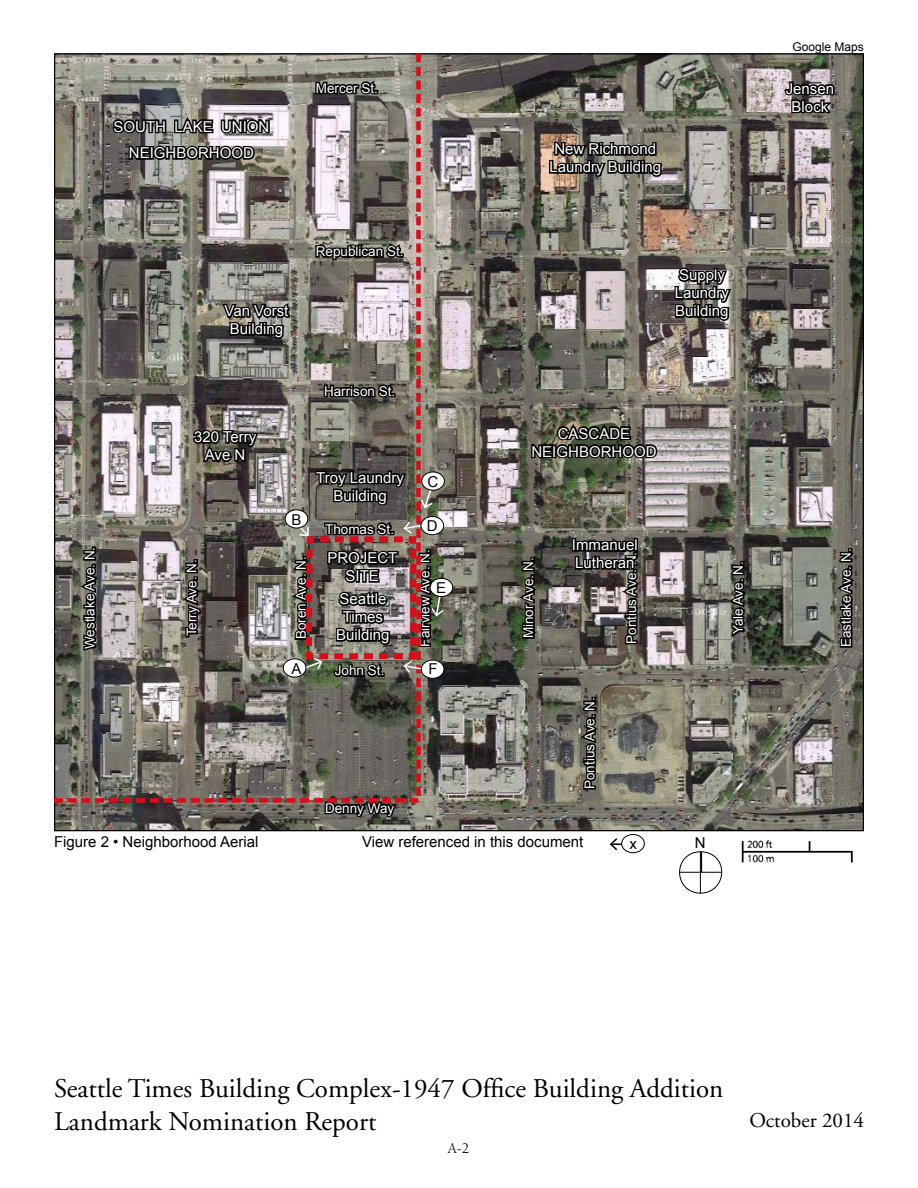
<style>
.page{position:relative;width:918px;height:1188px;background:#fff}
.page>*{position:absolute;margin:0;border:0;box-sizing:border-box;transform-origin:0 0}
.t1{font:27px/32.4px "Adobe Garamond";color:#000}
.t2{font:21px "Adobe Garamond Pro";color:#000}
.t3{font:15px/18px "Arial";color:#fff;text-align:center}
.t4{font:15px "Arial";color:#000}
.t5{font:15px "Berkeley";color:#000}
.t6{font:13.5px "Arial";color:#fff}
.t7{font:12px "Arial";color:#000}
</style>
<div class="page">
<div style="left:679px;top:851px;width:43px;height:43px;border:1px solid #000;border-radius:50%"></div>
<hr style="left:700px;top:851px;width:1px;height:42px;background:#000">
<hr style="left:680px;top:872px;width:42px;height:1px;background:#000">
<svg style="left:701px;top:852px;width:1px;height:20px"></svg>
<img style="left:741px;top:840px;width:112px;height:23px">
<img style="left:445px;top:55px;width:417px;height:774px">
<svg style="left:430px;top:578px;width:23px;height:19px"></svg>
<div style="left:430px;top:578px;width:23px;height:19px;border:1px solid #000;border-radius:50%"></div>
<svg style="left:507px;top:557px;width:36px;height:83px;background:#3f4236"></svg>
<svg style="left:722px;top:561px;width:31px;height:113px;background:#5a5c53"></svg>
<svg style="left:830px;top:548px;width:31px;height:138px;background:#56564e"></svg>
<svg style="left:573px;top:697px;width:31px;height:122px;background:#5e5c51"></svg>
<svg style="left:530px;top:416px;width:129px;height:48px;background:#47473d"></svg>
<div style="left:572px;top:538px;width:4px;height:14px;border:3px solid #000"></div>
<svg style="left:573px;top:518px;width:73px;height:156px;background:#57524c"></svg>
<img style="left:548px;top:136px;width:116px;height:47px">
<svg style="left:783px;top:80px;width:53px;height:36px;background:#4b4747"></svg>
<svg style="left:673px;top:248px;width:60px;height:75px;background:#55524d"></svg>
<svg style="left:54px;top:53px;width:391px;height:776px;background:#7c7570"></svg>
<div style="left:421px;top:660px;width:23px;height:18px;background:#fff;border-radius:50%"></div>
<div style="left:421px;top:660px;width:23px;height:19px;border:1px solid #000;border-radius:50%"></div>
<div style="left:621px;top:834px;width:24px;height:19px;border:1px solid #000;border-radius:50%"></div>
<svg style="left:609px;top:838px;width:13px;height:13px"></svg>
<p class="t3" style="left:114px;top:113px;width:157px;line-height:26.5px">SOUTH LAKE UNION<br>NEIGHBORHOOD</p>
<p class="t6" style="left:316px;top:79px;width:64px">Mercer St.</p>
<p class="t3" style="left:549px;top:140px;width:113px">New Richmond<br>Laundry Building</p>
<p class="t6" style="left:81px;top:649px;width:104px;rotate:-90deg">Westlake Ave. N.</p>
<p class="t3" style="left:225px;top:302px;width:65px">Van Vorst<br>Building</p>
<p class="t6" style="left:316px;top:243px;width:89px">Republican St.</p>
<p class="t3" style="left:675px;top:266px;width:56px;text-align:left">Supply<br>Laundry<br>Building</p>
<p class="t6" style="left:324px;top:382px;width:73px">Harrison St.</p>
<p class="t3" style="left:194px;top:428px;width:64px">320 Terry<br>Ave N</p>
<p class="t3" style="left:531px;top:424px;width:127px">CASCADE<br>NEIGHBORHOOD</p>
<p class="t4" style="left:291px;top:509px;width:12px">B</p>
<p class="t3" style="left:316px;top:469px;width:89px">Troy Laundry<br>Building</p>
<p class="t6" style="left:325px;top:520px;width:71px">Thomas St.</p>
<p class="t4" style="left:428px;top:472px;width:12px">C</p>
<p class="t4" style="left:427px;top:516px;width:12px">D</p>
<p class="t6" style="left:183px;top:636px;width:79px;rotate:-90deg">Terry Ave. N.</p>
<p class="t6" style="left:292px;top:639px;width:85px;rotate:-90deg">Boren Ave. N.</p>
<p class="t3" style="left:327px;top:549px;width:72px">PROJECT<br>SITE</p>
<p class="t3" style="left:336px;top:590px;width:55px">Seattle<br>Times<br>Building</p>
<p class="t3" style="left:572px;top:536px;width:67px;text-align:left">Immanuel<br>Lutheran</p>
<p class="t6" style="left:416px;top:647px;width:99px;rotate:-90deg">Fairview Ave. N.</p>
<p class="t6" style="left:520px;top:638px;width:82px;rotate:-90deg">Minor Ave. N.</p>
<p class="t6" style="left:622px;top:644px;width:94px;rotate:-90deg">Pontius Ave. N.</p>
<p class="t6" style="left:729px;top:634px;width:75px;rotate:-90deg">Yale Ave. N.</p>
<p class="t4" style="left:436px;top:578px;width:12px">E</p>
<p class="t4" style="left:291px;top:659px;width:12px">A</p>
<p class="t6" style="left:335px;top:662px;width:51px">John St.</p>
<p class="t4" style="left:428px;top:659px;width:11px">F</p>
<p class="t6" style="left:581px;top:789px;width:94px;rotate:-90deg">Pontius Ave. N.</p>
<p class="t6" style="left:325px;top:799px;width:71px">Denny Way</p>
<p class="t4" style="left:54px;top:832px;width:206px">Figure 2 • Neighborhood Aerial</p>
<p class="t4" style="left:362px;top:831px;width:223px">View referenced in this document</p>
<p class="t4" style="left:630px;top:833px;width:9px">x</p>
<p class="t4" style="left:695px;top:833px;width:12px">N</p>
<p class="t7" style="left:793px;top:39px;width:73px">Google Maps</p>
<p class="t3" style="left:786px;top:80px;width:50px">Jensen<br>Block</p>
<p class="t6" style="left:837px;top:647px;width:100px;rotate:-90deg">Eastlake Ave. N.</p>
<h1 class="t1" style="left:54px;top:1073px;width:671px">Seattle Times Building Complex-1947 Office Building Addition<br>Landmark Nomination Report</h1>
<p class="t5" style="left:448px;top:1140px;width:23px">A-2</p>
<h2 class="t2" style="left:749px;top:1108px;width:116px">October 2014</h2>
</div>
